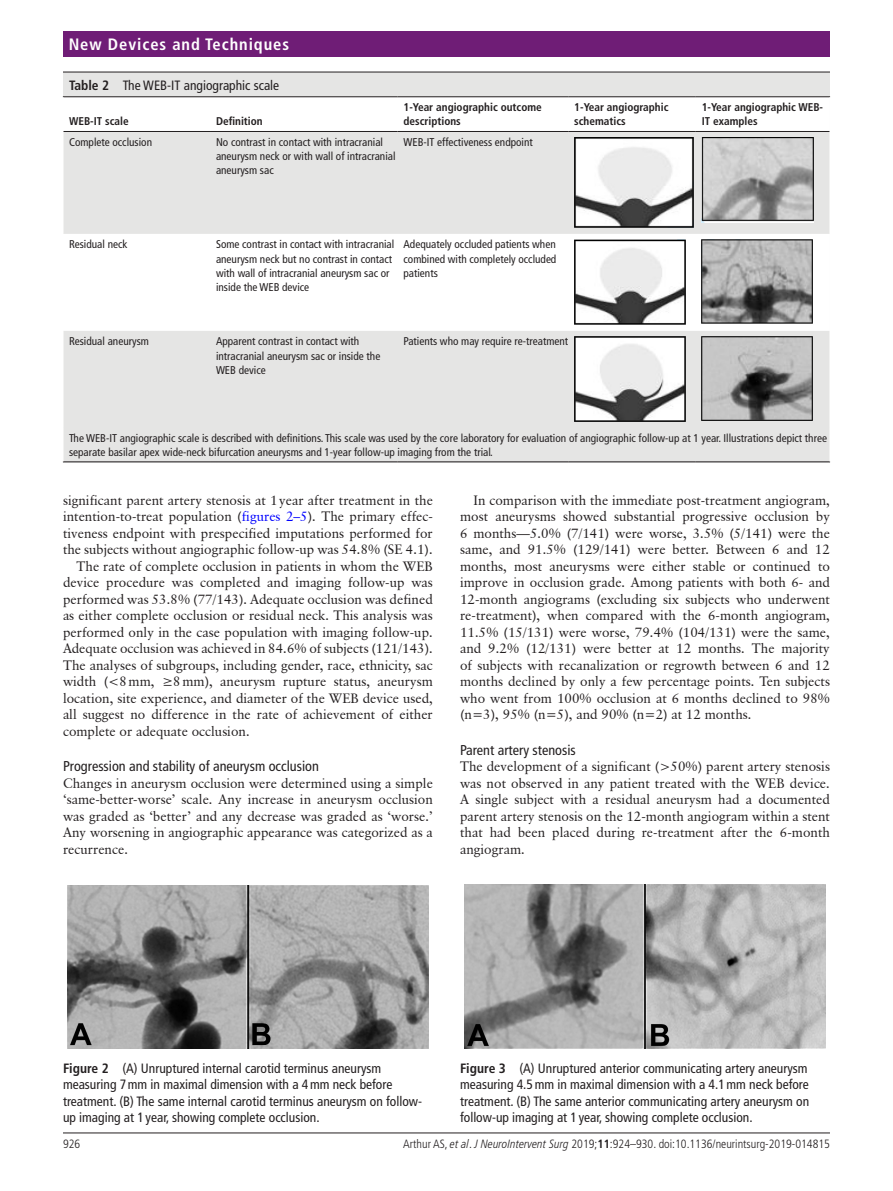
<style>
.page{position:relative;width:893px;height:1191px;background:#fff}
.page>*{position:absolute;margin:0;border:0;box-sizing:border-box;transform-origin:0 0}
.t1{font:700 condensed 16.5px "Frutiger LT Pro";letter-spacing:.055em;color:#fff}
.t2{font:condensed 14.25px "Frutiger LT Pro";color:#231f20}
.t3{font:13.5px/16.5px "Classical Garamond BT";color:#231f20;text-align:justify}
.t4{font:condensed 13.5px/16.5px "Frutiger LT Pro";color:#231f20}
.t5{font:300 condensed 12px "Frutiger LT Pro";color:#231f20}
.t6{font:condensed 11.25px/14.2px "Frutiger LT Pro";color:#231f20}
.t7{font:700 condensed 11.25px/14.2px "Frutiger LT Pro";color:#231f20}
.s1{font-weight:700}
.s2{color:#00f}
.s3{font-style:italic}
</style>
<div class="page">
<hr style="left:63px;top:1132px;width:767px;height:1px;background:#231f20">
<div style="left:63px;top:31px;width:767px;height:25px;background:#6f1d76"></div>
<div style="left:63px;top:72px;width:767px;height:390px;background:#e5e5e4"></div>
<hr style="left:63px;top:72px;width:767px;height:1px;background:#231f20">
<svg style="left:64px;top:97px;width:766px;height:234px;fill:#fff"></svg>
<hr style="left:63px;top:96px;width:147px;height:1px;background:#231f20">
<hr style="left:63px;top:131px;width:147px;height:1px;background:#231f20">
<hr style="left:210px;top:96px;width:187px;height:1px;background:#231f20">
<hr style="left:210px;top:131px;width:187px;height:1px;background:#231f20">
<hr style="left:397px;top:96px;width:171px;height:1px;background:#231f20">
<hr style="left:397px;top:131px;width:171px;height:1px;background:#231f20">
<hr style="left:568px;top:96px;width:128px;height:1px;background:#231f20">
<hr style="left:568px;top:131px;width:128px;height:1px;background:#231f20">
<hr style="left:696px;top:96px;width:134px;height:1px;background:#231f20">
<hr style="left:696px;top:131px;width:134px;height:1px;background:#231f20">
<hr style="left:63px;top:461px;width:147px;height:1px;background:#231f20">
<hr style="left:210px;top:461px;width:187px;height:1px;background:#231f20">
<hr style="left:397px;top:461px;width:171px;height:1px;background:#231f20">
<hr style="left:568px;top:461px;width:128px;height:1px;background:#231f20">
<hr style="left:696px;top:461px;width:134px;height:1px;background:#231f20">
<hr style="left:63px;top:97px;width:1px;height:34px;background:#fff">
<hr style="left:63px;top:131px;width:1px;height:103px;background:#fff">
<hr style="left:63px;top:234px;width:1px;height:97px;background:#fff">
<hr style="left:63px;top:331px;width:1px;height:96px;background:#fff">
<hr style="left:63px;top:427px;width:1px;height:34px;background:#fff">
<img style="left:574px;top:137px;width:120px;height:91px">
<img style="left:702px;top:137px;width:111px;height:86px">
<img style="left:574px;top:240px;width:111px;height:85px">
<img style="left:702px;top:240px;width:110px;height:84px">
<img style="left:574px;top:337px;width:111px;height:84px">
<img style="left:702px;top:337px;width:110px;height:83px">
<img style="left:67px;top:886px;width:362px;height:162px">
<img style="left:464px;top:884px;width:362px;height:164px">
<p class="t1" style="left:69px;top:34px;width:222px">New Devices and Techniques</p>
<p class="t4" style="left:69px;top:78px;width:212px"><span class="s1">Table 2</span> The WEB-IT angiographic scale</p>
<p class="t7" style="left:69px;top:114px;width:61px">WEB-IT scale</p>
<p class="t7" style="left:216px;top:114px;width:48px">Definition</p>
<p class="t7" style="left:404px;top:100px;width:140px">1-Year angiographic outcome descriptions</p>
<p class="t7" style="left:574px;top:100px;width:96px">1-Year angiographic schematics</p>
<p class="t7" style="left:702px;top:100px;width:123px">1-Year angiographic WEB-<br>IT examples</p>
<p class="t6" style="left:69px;top:135px;width:85px">Complete occlusion</p>
<p class="t6" style="left:216px;top:135px;width:181px">No contrast in contact with intracranial aneurysm neck or with wall of intracranial aneurysm sac</p>
<p class="t6" style="left:404px;top:135px;width:131px">WEB-IT effectiveness endpoint</p>
<p class="t6" style="left:69px;top:237px;width:60px">Residual neck</p>
<p class="t6" style="left:216px;top:237px;width:180px">Some contrast in contact with intracranial aneurysm neck but no contrast in contact with wall of intracranial aneurysm sac or inside the WEB device</p>
<p class="t6" style="left:404px;top:237px;width:154px;text-align:justify">Adequately occluded patients when combined with completely occluded patients</p>
<p class="t6" style="left:69px;top:334px;width:81px">Residual aneurysm</p>
<p class="t6" style="left:216px;top:334px;width:166px">Apparent contrast in contact with intracranial aneurysm sac or inside the<br>WEB device</p>
<p class="t6" style="left:404px;top:334px;width:166px">Patients who may require re-treatment</p>
<p class="t6" style="left:69px;top:430px;width:759px">The WEB-IT angiographic scale is described with definitions. This scale was used by the core laboratory for evaluation of angiographic follow-up at 1 year. Illustrations depict three separate basilar apex wide-neck bifurcation aneurysms and 1-year follow-up imaging from the trial.</p>
<p class="t3" style="left:63px;top:491px;width:371px">significant parent artery stenosis at 1year after treatment in the</p>
<p class="t3" style="left:63px;top:508px;width:371px">intention-to-treat population (<span class="s2">figures 2–5</span>). The primary effec-</p>
<p class="t3" style="left:63px;top:524px;width:371px">tiveness endpoint with prespecified imputations performed for</p>
<p class="t3" style="left:63px;top:541px;width:371px">the subjects without angiographic follow-up was 54.8% (SE 4.1).</p>
<p class="t3" style="left:76px;top:557px;width:358px">The rate of complete occlusion in patients in whom the WEB</p>
<p class="t3" style="left:63px;top:574px;width:371px">device procedure was completed and imaging follow-up was</p>
<p class="t3" style="left:63px;top:590px;width:371px">performed was 53.8% (77/143). Adequate occlusion was defined</p>
<p class="t3" style="left:63px;top:607px;width:371px">as either complete occlusion or residual neck. This analysis was</p>
<p class="t3" style="left:63px;top:623px;width:371px">performed only in the case population with imaging follow-up.</p>
<p class="t3" style="left:63px;top:640px;width:371px">Adequate occlusion was achieved in 84.6% of subjects (121/143).</p>
<p class="t3" style="left:63px;top:656px;width:371px">The analyses of subgroups, including gender, race, ethnicity, sac</p>
<p class="t3" style="left:63px;top:673px;width:371px">width (&lt;8mm, ≥8mm), aneurysm rupture status, aneurysm</p>
<p class="t3" style="left:63px;top:689px;width:371px">location, site experience, and diameter of the WEB device used,</p>
<p class="t3" style="left:63px;top:706px;width:371px">all suggest no difference in the rate of achievement of either</p>
<p class="t3" style="left:63px;top:722px;width:188px">complete or adequate occlusion.</p>
<p class="t2" style="left:63px;top:758px;width:257px">Progression and stability of aneurysm occlusion</p>
<p class="t3" style="left:63px;top:774px;width:371px">Changes in aneurysm occlusion were determined using a simple ‘same-better-worse’ scale. Any increase in aneurysm occlusion was graded as ‘better’ and any decrease was graded as ‘worse.’ Any worsening in angiographic appearance was categorized as a recurrence.</p>
<p class="t3" style="left:460px;top:491px;width:371px;text-indent:14px">In comparison with the immediate post-treatment angiogram, most aneurysms showed substantial progressive occlusion by 6 months—5.0% (7/141) were worse, 3.5% (5/141) were the same, and 91.5% (129/141) were better. Between 6 and 12 months, most aneurysms were either stable or continued to improve in occlusion grade. Among patients with both 6- and 12-month angiograms (excluding six subjects who underwent re-treatment), when compared with the 6-month angiogram, 11.5% (15/131) were worse, 79.4% (104/131) were the same, and 9.2% (12/131) were better at 12 months. The majority of subjects with recanalization or regrowth between 6 and 12 months declined by only a few percentage points. Ten subjects who went from 100% occlusion at 6 months declined to 98% (n=3), 95% (n=5), and 90% (n=2) at 12 months.</p>
<p class="t2" style="left:460px;top:741px;width:117px">Parent artery stenosis</p>
<p class="t3" style="left:460px;top:758px;width:371px">The development of a significant (&gt;50%) parent artery stenosis was not observed in any patient treated with the WEB device.<br>A single subject with a residual aneurysm had a documented parent artery stenosis on the 12-month angiogram within a stent that had been placed during re-treatment after the 6-month angiogram.</p>
<p class="t4" style="left:63px;top:1059px;width:361px"><span class="s1">Figure 2</span> (A) Unruptured internal carotid terminus aneurysm measuring 7mm in maximal dimension with a 4mm neck before treatment. (B) The same internal carotid terminus aneurysm on follow&shy;up imaging at 1 year, showing complete occlusion.</p>
<p class="t4" style="left:460px;top:1059px;width:351px;text-align:justify"><span class="s1">Figure 3</span> (A) Unruptured anterior communicating artery aneurysm measuring 4.5mm in maximal dimension with a 4.1mm neck before treatment. (B) The same anterior communicating artery aneurysm on follow-up imaging at 1 year, showing complete occlusion.</p>
<p class="t5" style="left:63px;top:1136px;width:19px">926</p>
<p class="t5" style="left:403px;top:1136px;width:428px">Arthur AS, <span class="s3">et al</span>. <span class="s3">J NeuroIntervent Surg</span> 2019;<span class="s1">11</span>:924–930. doi:10.1136/neurintsurg-2019-014815</p>
</div>
